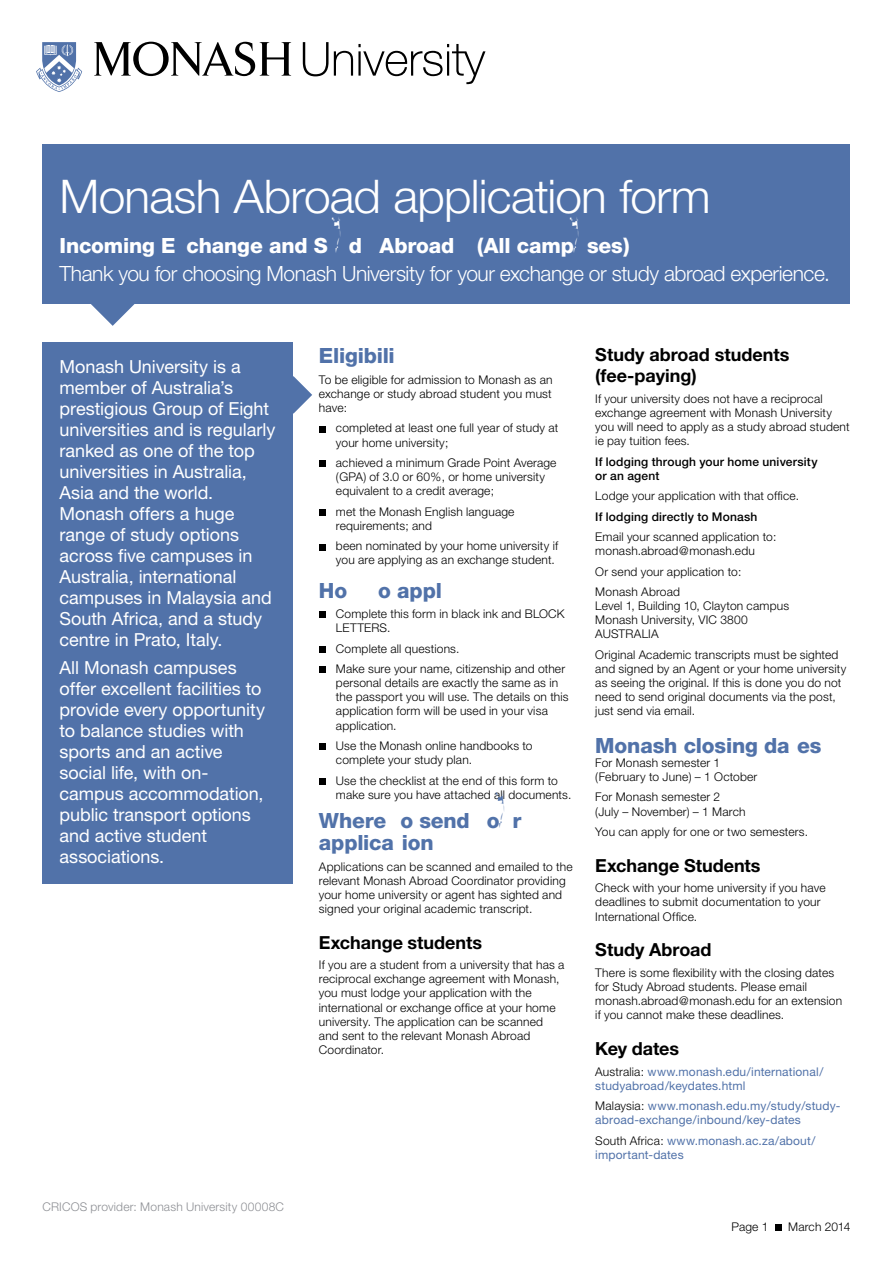
<style>
.page{position:relative;width:893px;height:1263px;background:#fff}
.page>*{position:absolute;margin:0;border:0;box-sizing:border-box;transform-origin:0 0}
.t1{font:300 46.5px "Helvetica Neue";letter-spacing:-.015em;color:#fff}
.t2{font:300 21px "Helvetica Neue";letter-spacing:-.02em;color:#fff}
.t3{font:800 21px/22.5px "Helvetica Neue";letter-spacing:-.01em;color:#5172a9}
.t4{font:800 21px "Helvetica Neue";letter-spacing:-.005em;color:#fff}
.t5{font:18px/21px "Helvetica Neue";letter-spacing:-.005em;color:#fff}
.t6{font:700 18px/21px "Helvetica Neue";color:#000}
.t7{font:300 12px/14.1px "Helvetica Neue";letter-spacing:.015em;color:#000}
.t8{font:12px/14.1px "Helvetica Neue";letter-spacing:.015em;color:#5172a9}
.t9{font:500 12px/14.1px "Helvetica Neue";letter-spacing:.015em;color:#000}
.t10{font:300 12px "Helvetica Neue";letter-spacing:.015em;color:#8d8f94}
.s1{font-weight:300;color:#000}
</style>
<div class="page">
<svg style="left:319px;top:426px;width:6px;height:6px"></svg>
<svg style="left:319px;top:461px;width:6px;height:6px"></svg>
<div style="left:319px;top:509px;width:6px;height:7px;background:#000"></div>
<svg style="left:319px;top:544px;width:6px;height:6px"></svg>
<svg style="left:319px;top:612px;width:6px;height:6px"></svg>
<div style="left:319px;top:646px;width:6px;height:7px;background:#000"></div>
<svg style="left:319px;top:667px;width:6px;height:6px"></svg>
<svg style="left:319px;top:744px;width:6px;height:6px"></svg>
<svg style="left:319px;top:778px;width:6px;height:6px"></svg>
<svg style="left:36px;top:42px;width:46px;height:50px"></svg>
<svg style="left:303px;top:42px;width:25px;height:34px"></svg>
<svg style="left:334px;top:44px;width:151px;height:40px"></svg>
<svg style="left:94px;top:41px;width:197px;height:35px"></svg>
<svg style="left:775px;top:1224px;width:6px;height:6px"></svg>
<div style="left:43px;top:342px;width:250px;height:541px;background:#5172a9"></div>
<svg style="left:293px;top:376px;width:19px;height:38px"></svg>
<div style="left:43px;top:145px;width:807px;height:159px;background:#5172a9"></div>
<svg style="left:91px;top:304px;width:43px;height:22px"></svg>
<h1 class="t1" style="left:60px;top:168px;width:653px">Monash Abroad application form</h1>
<h2 class="t4" style="left:60px;top:233px;width:572px">Incoming Exchange and Study Abroad – (All campuses)</h2>
<h2 class="t2" style="left:60px;top:261px;width:772px">Thank you for choosing Monash University for your exchange or study abroad experience.</h2>
<p class="t5" style="left:60px;top:356px;width:217px">Monash University is a member of Australia’s prestigious Group of Eight universities and is regularly ranked as one of the top universities in Australia,<br>Asia and the world.<br>Monash offers a huge range of study options across five campuses in<br>Australia, international campuses in Malaysia and<br>South Africa, and a study centre in Prato, Italy.</p>
<h3 class="t5" style="left:60px;top:656px;width:207px">All Monash campuses offer excellent facilities to provide every opportunity to balance studies with sports and an active social life, with on&shy;campus accommodation, public transport options and active student associations.</h3>
<p class="t10" style="left:43px;top:1199px;width:243px">CRICOS provider: Monash University 00008C</p>
<h2 class="t3" style="left:319px;top:344px;width:97px">Eligibility</h2>
<p class="t7" style="left:319px;top:372px;width:235px;text-align:justify">To be eligible for admission to Monash as an exchange or study abroad student you must have:</p>
<p class="t7" style="left:336px;top:421px;width:224px">completed at least one full year of study at your home university;</p>
<p class="t7" style="left:336px;top:455px;width:222px">achieved a minimum Grade Point Average (GPA) of 3.0 or 60%, or home university equivalent to a credit average;</p>
<p class="t7" style="left:336px;top:504px;width:180px">met the Monash English language requirements; and</p>
<p class="t7" style="left:336px;top:539px;width:224px">been nominated by your home university if you are applying as an exchange student.</p>
<h2 class="t3" style="left:319px;top:579px;width:136px">How to apply</h2>
<p class="t7" style="left:336px;top:606px;width:230px">Complete this form in black ink and BLOCK<br>LETTERS.</p>
<p class="t7" style="left:336px;top:638px;width:231px;line-height:20.5px">Complete all questions.<br>Make sure your name, citizenship and other</p>
<p class="t7" style="left:336px;top:676px;width:234px">personal details are exactly the same as in the passport you will use. The details on this application form will be used in your visa application.</p>
<p class="t7" style="left:336px;top:738px;width:198px">Use the Monash online handbooks to complete your study plan.</p>
<p class="t7" style="left:336px;top:773px;width:237px">Use the checklist at the end of this form to make sure you have attached all documents.</p>
<h2 class="t3" style="left:319px;top:809px;width:204px">Where to send your application</h2>
<p class="t7" style="left:319px;top:859px;width:255px">Applications can be scanned and emailed to the relevant Monash Abroad Coordinator providing your home university or agent has sighted and signed your original academic transcript.</p>
<h3 class="t6" style="left:319px;top:931px;width:165px">Exchange students</h3>
<p class="t7" style="left:319px;top:958px;width:247px">If you are a student from a university that has a reciprocal exchange agreement with Monash, you must lodge your application with the international or exchange office at your home university. The application can be scanned and sent to the relevant Monash Abroad Coordinator.</p>
<h3 class="t6" style="left:595px;top:344px;width:196px">Study abroad students (fee-paying)</h3>
<p class="t7" style="left:595px;top:391px;width:256px">If your university does not have a reciprocal exchange agreement with Monash University you will need to apply as a study abroad student ie pay tuition fees.</p>
<p class="t9" style="left:595px;top:454px;width:224px">If lodging through your home university or an agent</p>
<p class="t7" style="left:595px;top:489px;width:205px">Lodge your application with that office.</p>
<p class="t9" style="left:595px;top:509px;width:164px">If lodging directly to Monash</p>
<p class="t7" style="left:595px;top:529px;width:183px">Email your scanned application to: monash.abroad@monash.edu</p>
<p class="t7" style="left:595px;top:561px;width:148px;line-height:20.4px">Or send your application to:<br>Monash Abroad</p>
<p class="t7" style="left:595px;top:599px;width:195px">Level 1, Building 10, Clayton campus<br>Monash University, VIC 3800<br>AUSTRALIA</p>
<p class="t7" style="left:595px;top:647px;width:252px">Original Academic transcripts must be sighted and signed by an Agent or your home university as seeing the original. If this is done you do not need to send original documents via the post, just send via email.</p>
<h2 class="t3" style="left:595px;top:734px;width:228px">Monash closing dates</h2>
<p class="t7" style="left:595px;top:755px;width:164px">For Monash semester 1 (February to June) – 1 October</p>
<p class="t7" style="left:595px;top:790px;width:152px">For Monash semester 2 (July – November) – 1 March</p>
<p class="t7" style="left:595px;top:824px;width:214px">You can apply for one or two semesters.</p>
<h3 class="t6" style="left:595px;top:854px;width:167px">Exchange Students</h3>
<p class="t7" style="left:595px;top:881px;width:232px">Check with your home university if you have deadlines to submit documentation to your<br>International Office.</p>
<h3 class="t6" style="left:595px;top:939px;width:118px">Study Abroad</h3>
<p class="t7" style="left:595px;top:965px;width:248px">There is some flexibility with the closing dates for Study Abroad students. Please email monash.abroad@monash.edu for an extension if you cannot make these deadlines.</p>
<h3 class="t6" style="left:595px;top:1038px;width:85px">Key dates</h3>
<p class="t8" style="left:595px;top:1064px;width:230px"><span class="s1">Australia:</span> www.monash.edu/international/ studyabroad/keydates.html</p>
<p class="t8" style="left:595px;top:1099px;width:247px"><span class="s1">Malaysia:</span> www.monash.edu.my/study/study&shy;abroad-exchange/inbound/key-dates</p>
<p class="t8" style="left:595px;top:1133px;width:222px"><span class="s1">South Africa:</span> www.monash.ac.za/about/ important-dates</p>
<p class="t7" style="left:731px;top:1219px;width:39px">Page 1</p>
<p class="t7" style="left:788px;top:1219px;width:64px">March 2014</p>
</div>
